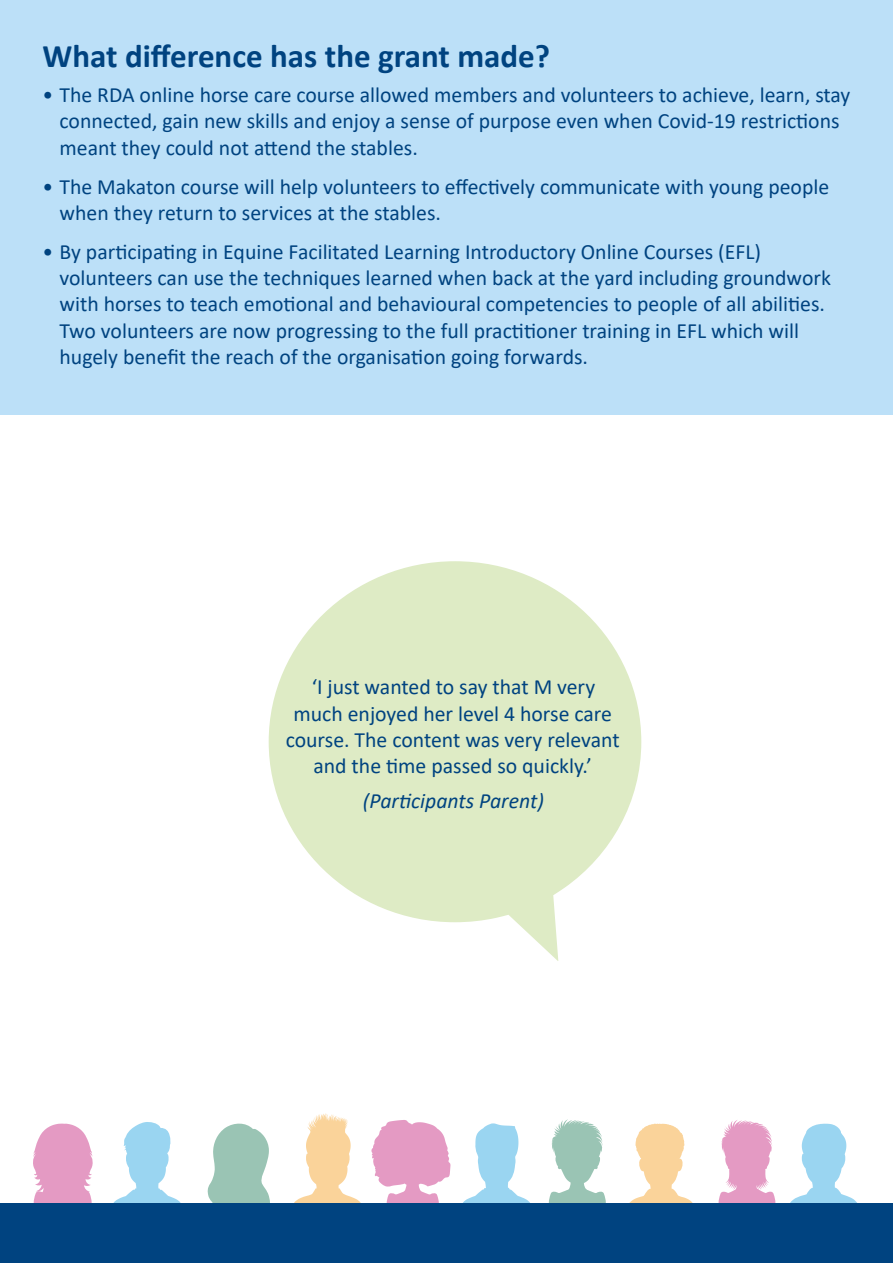
<style>
.page{position:relative;width:893px;height:1263px;background:#fff}
.page>*{position:absolute;margin:0;border:0;box-sizing:border-box;transform-origin:0 0}
.t1{font:700 33px "Calibri";color:#004380}
.t2{font:21.75px/26.2px "Calibri";color:#004380}
.t3{font:italic 21.75px "Calibri";color:#004380}
</style>
<div class="page">
<div style="left:0;top:0;width:893px;height:415px;background:#bce0f8"></div>
<svg style="left:268px;top:561px;width:374px;height:400px"></svg>
<svg style="left:294px;top:1113px;width:67px;height:90px"></svg>
<svg style="left:718px;top:1120px;width:58px;height:83px"></svg>
<svg style="left:629px;top:1123px;width:64px;height:80px"></svg>
<svg style="left:790px;top:1123px;width:67px;height:80px"></svg>
<svg style="left:33px;top:1123px;width:60px;height:80px;background:#e8aacc"></svg>
<svg style="left:463px;top:1123px;width:67px;height:80px"></svg>
<svg style="left:548px;top:1119px;width:58px;height:84px"></svg>
<svg style="left:371px;top:1120px;width:79px;height:83px"></svg>
<svg style="left:207px;top:1123px;width:63px;height:80px"></svg>
<svg style="left:113px;top:1122px;width:68px;height:81px"></svg>
<div style="left:0;top:1203px;width:893px;height:60px;background:#004380"></div>
<h1 class="t1" style="left:43px;top:33px;width:509px">What difference has the grant made?</h1>
<p class="t2" style="left:60px;top:81px;width:792px;text-indent:-17px">• The RDA online horse care course allowed members and volunteers to achieve, learn, stay connected, gain new skills and enjoy a sense of purpose even when Covid-19 restrictions meant they could not attend the stables.</p>
<p class="t2" style="left:60px;top:173px;width:771px;text-indent:-17px">• The Makaton course will help volunteers to effectively communicate with young people when they return to services at the stables.</p>
<p class="t2" style="left:60px;top:238px;width:773px;text-indent:-17px">• By participating in Equine Facilitated Learning Introductory Online Courses (EFL) volunteers can use the techniques learned when back at the yard including groundwork with horses to teach emotional and behavioural competencies to people of all abilities.<br>Two volunteers are now progressing to the full practitioner training in EFL which will hugely benefit the reach of the organisation going forwards.</p>
<p class="t2" style="left:286px;top:674px;width:335px;text-align:center">‘I just wanted to say that M very much enjoyed her level 4 horse care course. The content was very relevant and the time passed so quickly.’</p>
<p class="t3" style="left:363px;top:786px;width:182px">(Participants Parent)</p>
</div>
